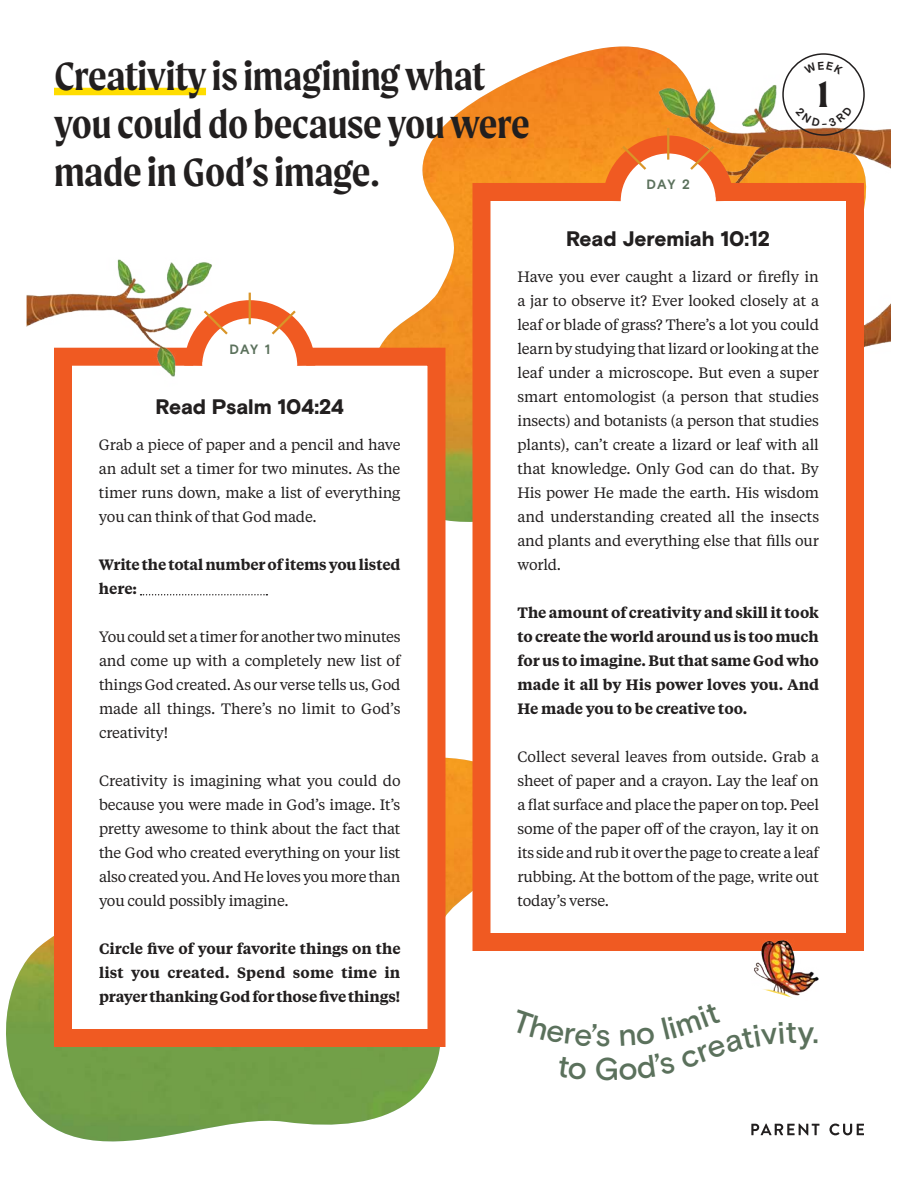
<style>
.page{position:relative;width:918px;height:1188px;background:#fff}
.page>*{position:absolute;margin:0;border:0;box-sizing:border-box;transform-origin:0 0}
.t1{font:600 42px/48px "Moret";letter-spacing:-.005em;color:#221f1f}
.t2{font:700 39px "Moret";color:#221f1f}
.t3{font:500 31.5px "Basis Grotesque";color:#5b715c}
.t4{font:900 21px "Basis Grotesque";letter-spacing:-.005em;color:#221f1f}
.t5{font:15px/24px "Tiempos Text";letter-spacing:-.015em;color:#221f1f;text-align:justify}
.t6{font:600 15px/24px "Tiempos Text";letter-spacing:-.01em;color:#221f1f;text-align:justify}
.t7{font:700 13.5px "Basis Grotesque";letter-spacing:.07em;color:#5b715c}
</style>
<div class="page">
<img style="left:361px;top:46px;width:492px;height:477px">
<img style="left:638px;top:66px;width:253px;height:282px">
<img style="left:6px;top:666px;width:467px;height:476px">
<div style="left:63px;top:357px;width:374px;height:681px;background:#fff"></div>
<svg style="left:141px;top:594px;width:126px;height:1px"></svg>
<div style="left:54px;top:348px;width:392px;height:699px;border:18px solid #f05a22"></div>
<div style="left:482px;top:192px;width:373px;height:750px;background:#fff"></div>
<div style="left:473px;top:183px;width:391px;height:768px;border:18px solid #f05a22"></div>
<img style="left:27px;top:259px;width:185px;height:133px">
<svg style="left:594px;top:126px;width:149px;height:76px"></svg>
<svg style="left:175px;top:291px;width:149px;height:93px"></svg>
<div style="left:54px;top:88px;width:152px;height:7px;background:#fd0"></div>
<img style="left:750px;top:935px;width:69px;height:63px">
<div style="left:782px;top:53px;width:83px;height:83px;border:2px solid #221f1f;border-radius:50%"></div>
<svg style="left:751px;top:1124px;width:68px;height:11px"></svg>
<svg style="left:829px;top:1124px;width:35px;height:11px"></svg>
<svg style="left:804px;top:61px;width:39px;height:14px"></svg>
<svg style="left:795px;top:106px;width:58px;height:21px"></svg>
<h1 class="t1" style="left:54px;top:55px;width:477px">Creativity is imagining what you could do because you were made in God’s image.</h1>
<p class="t7" style="left:647px;top:179px;width:45px">DAY 2</p>
<h2 class="t2" style="left:818px;top:71px;width:12px">1</h2>
<p class="t7" style="left:229px;top:344px;width:42px">DAY 1</p>
<h3 class="t4" style="left:156px;top:394px;width:190px">Read Psalm 104:24</h3>
<p class="t5" style="left:99px;top:434px;width:303px">Grab a piece of paper and a pencil and have an adult set a timer for two minutes. As the timer runs down, make a list of everything you can think of that God made.</p>
<p class="t6" style="left:99px;top:554px;width:303px">Write the total number of items you listed here:</p>
<p class="t5" style="left:99px;top:626px;width:303px">You could set a timer for another two minutes and come up with a completely new list of things God created. As our verse tells us, God made all things. There’s no limit to God’s creativity!</p>
<p class="t5" style="left:99px;top:770px;width:303px">Creativity is imagining what you could do because you were made in God’s image. It’s pretty awesome to think about the fact that the God who created everything on your list also created you. And He loves you more than you could possibly imagine.</p>
<p class="t6" style="left:99px;top:938px;width:303px">Circle five of your favorite things on the list you created. Spend some time in prayer thanking God for those five things!</p>
<h3 class="t4" style="left:566px;top:226px;width:206px">Read Jeremiah 10:12</h3>
<p class="t5" style="left:518px;top:266px;width:303px">Have you ever caught a lizard or firefly in a jar to observe it? Ever looked closely at a leaf or blade of grass? There’s a lot you could learn by studying that lizard or looking at the leaf under a microscope. But even a super smart entomologist (a person that studies insects) and botanists (a person that studies plants), can’t create a lizard or leaf with all that knowledge. Only God can do that. By His power He made the earth. His wisdom and understanding created all the insects and plants and everything else that fills our world.</p>
<p class="t6" style="left:518px;top:602px;width:303px">The amount of creativity and skill it took to create the world around us is too much for us to imagine. But that same God who made it all by His power loves you. And He made you to be creative too.</p>
<p class="t5" style="left:518px;top:746px;width:303px">Collect several leaves from outside. Grab a sheet of paper and a crayon. Lay the leaf on a flat surface and place the paper on top. Peel some of the paper off of the crayon, lay it on its side and rub it over the page to create a leaf rubbing. At the bottom of the page, write out today’s verse.</p>
<h3 class="t3" style="left:595px;top:1023px;width:17px">s</h3>
<h3 class="t3" style="left:595px;top:1057px;width:26px">G</h3>
<h3 class="t3" style="left:798px;top:1020px;width:18px">y</h3>
</div>
